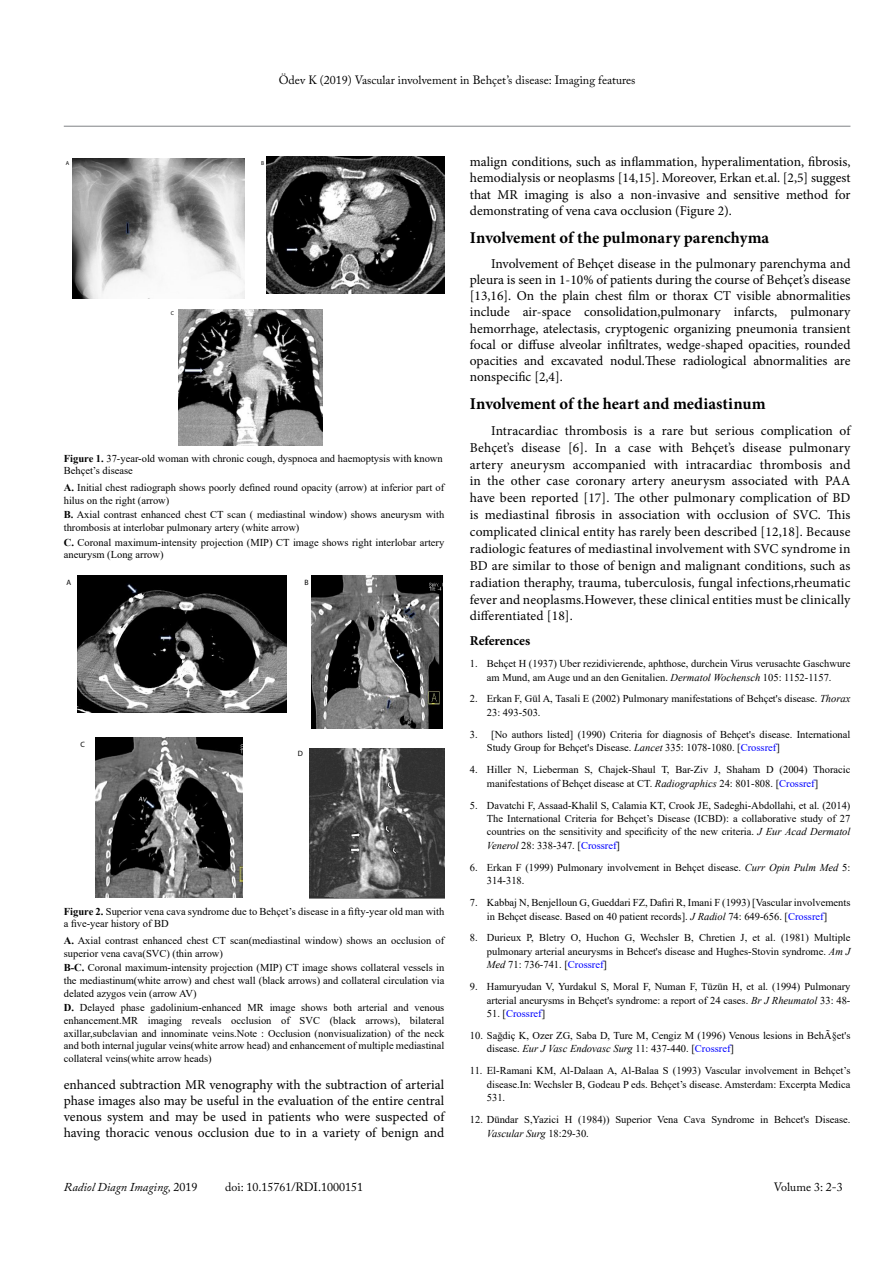
<style>
.page{position:relative;width:893px;height:1263px;background:#fff}
.page>*{position:absolute;margin:0;border:0;box-sizing:border-box;transform-origin:0 0}
.t1{font:700 16.5px "Minion Pro";letter-spacing:-.005em;color:#000}
.t2{font:13.5px/16.2px "Minion Pro";color:#000;text-align:justify}
.t3{font:700 13.5px "Minion Pro";letter-spacing:-.005em;color:#000}
.t4{font:12px "Adobe Caslon Pro";color:#000}
.t5{font:italic 12px "Adobe Caslon Pro";color:#000}
.t6{font:10.5px/13.5px "Times New Roman";color:#000}
.t7{font:10.5px "Times New Roman";color:#00f}
.t8{font:7.65px "Myriad Pro";color:#000}
.t9{font:5.7px "Myriad Pro";color:#000}
.s1{font-weight:700}
.s2{font-style:italic}
.s3{color:#00f}
.s4{color:#000}
.s5{font-style:normal}
</style>
<div class="page">
<hr style="left:64px;top:126px;width:786px;height:1px;background:#808285">
<img style="left:73px;top:159px;width:171px;height:140px">
<img style="left:266px;top:156px;width:178px;height:138px">
<img style="left:178px;top:309px;width:144px;height:137px">
<img style="left:77px;top:576px;width:209px;height:136px">
<img style="left:312px;top:575px;width:131px;height:154px">
<img style="left:96px;top:738px;width:146px;height:159px">
<img style="left:309px;top:748px;width:135px;height:151px">
<p class="t4" style="left:279px;top:73px;width:358px">Ödev K (2019) Vascular involvement in Behçet’s disease: Imaging features</p>
<p class="t9" style="left:66px;top:160px;width:5px">A</p>
<p class="t9" style="left:261px;top:160px;width:5px">B</p>
<p class="t9" style="left:171px;top:310px;width:5px">C</p>
<p class="t6" style="left:64px;top:451px;width:381px;line-height:12.6px"><span class="s1">Figure 1.</span> 37-year-old woman with chronic cough, dyspnoea and haemoptysis with known<br>Behçet’s disease</p>
<p class="t6" style="left:64px;top:481px;width:382px;line-height:12.6px"><span class="s1">A.</span> Initial chest radiograph shows poorly defined round opacity (arrow) at inferior part of hilus on the right (arrow)</p>
<p class="t6" style="left:64px;top:508px;width:382px;line-height:12.6px"><span class="s1">B.</span> Axial contrast enhanced chest CT scan ( mediastinal window) shows aneurysm with thrombosis at interlobar pulmonary artery (white arrow)</p>
<p class="t6" style="left:64px;top:535px;width:382px;line-height:12.6px"><span class="s1">C.</span> Coronal maximum-intensity projection (MIP) CT image shows right interlobar artery aneurysm (Long arrow)</p>
<p class="t8" style="left:66px;top:578px;width:6px">A</p>
<p class="t8" style="left:304px;top:578px;width:6px">B</p>
<p class="t8" style="left:81px;top:739px;width:6px">C</p>
<p class="t8" style="left:298px;top:749px;width:7px">D</p>
<p class="t6" style="left:64px;top:904px;width:382px;line-height:12.6px"><span class="s1">Figure 2.</span> Superior vena cava syndrome due to Behçet’s disease in a fifty-year old man with a five-year history of BD</p>
<p class="t6" style="left:64px;top:934px;width:382px;line-height:12.6px"><span class="s1">A.</span> Axial contrast enhanced chest CT scan(mediastinal window) shows an occlusion of superior vena cava(SVC) (thin arrow)</p>
<p class="t6" style="left:64px;top:961px;width:382px;line-height:12.6px;text-align:justify"><span class="s1">B-C.</span> Coronal maximum-intensity projection (MIP) CT image shows collateral vessels in the mediastinum(white arrow) and chest wall (black arrows) and collateral circulation via delated azygos vein (arrow AV)</p>
<p class="t6" style="left:64px;top:1001px;width:382px;line-height:12.6px;text-align:justify"><span class="s1">D.</span> Delayed phase gadolinium-enhanced MR image shows both arterial and venous enhancement.MR imaging reveals occlusion of SVC (black arrows), bilateral axillar,subclavian and innominate veins.Note : Occlusion (nonvisualization) of the neck and both internal jugular veins(white arrow head) and enhancement of multiple mediastinal collateral veins(white arrow heads)</p>
<p class="t2" style="left:64px;top:1076px;width:382px">enhanced subtraction MR venography with the subtraction of arterial phase images also may be useful in the evaluation of the entire central venous system and may be used in patients who were suspected of having thoracic venous occlusion due to in a variety of benign and</p>
<p class="t2" style="left:470px;top:154px;width:382px">malign conditions, such as inflammation, hyperalimentation, fibrosis, hemodialysis or neoplasms [14,15]. Moreover, Erkan et.al. [2,5] suggest that MR imaging is also a non-invasive and sensitive method for demonstrating of vena cava occlusion (Figure 2).</p>
<h1 class="t1" style="left:470px;top:226px;width:301px">Involvement of the pulmonary parenchyma</h1>
<p class="t2" style="left:470px;top:255px;width:382px;text-indent:21px">Involvement of Behçet disease in the pulmonary parenchyma and pleura is seen in 1-10% of patients during the course of Behçet’s disease [13,16]. On the plain chest film or thorax CT visible abnormalities include air-space consolidation,pulmonary infarcts, pulmonary hemorrhage, atelectasis, cryptogenic organizing pneumonia transient focal or diffuse alveolar infiltrates, wedge-shaped opacities, rounded opacities and excavated nodul.These radiological abnormalities are nonspecific [2,4].</p>
<h1 class="t1" style="left:470px;top:392px;width:297px">Involvement of the heart and mediastinum</h1>
<p class="t2" style="left:470px;top:422px;width:382px;line-height:16.8px;text-indent:21px">Intracardiac thrombosis is a rare but serious complication of Behçet’s disease [6]. In a case with Behçet’s disease pulmonary artery aneurysm accompanied with intracardiac thrombosis and in the other case coronary artery aneurysm associated with PAA have been reported [17]. The other pulmonary complication of BD is mediastinal fibrosis in association with occlusion of SVC. This complicated clinical entity has rarely been described [12,18]. Because radiologic features of mediastinal involvement with SVC syndrome in BD are similar to those of benign and malignant conditions, such as radiation theraphy, trauma, tuberculosis, fungal infections,rheumatic fever and neoplasms.However, these clinical entities must be clinically differentiated [18].</p>
<p class="t3" style="left:470px;top:631px;width:62px">References</p>
<p class="t6" style="left:470px;top:656px;width:382px;text-align:center">1. Behçet H (1937) Uber rezidivierende, aphthose, durchein Virus verusachte Gaschwure am Mund, am Auge und an den Genitalien. <span class="s2">Dermatol Wochensch</span> 105: 1152-1157.</p>
<p class="t6" style="left:487px;top:692px;width:365px;text-indent:-17px">2. Erkan F, Gül A, Tasali E (2002) Pulmonary manifestations of Behçet's disease. <span class="s2">Thorax<br></span>23: 493-503.</p>
<p class="t6" style="left:487px;top:727px;width:365px;text-indent:-17px">3. [No authors listed] (1990) Criteria for diagnosis of Behçet's disease. International<br>Study Group for Behçet's Disease. <span class="s2">Lancet</span> 335: 1078-1080. [<span class="s3">Crossref</span>]</p>
<p class="t6" style="left:487px;top:762px;width:365px;text-indent:-17px">4. Hiller N, Lieberman S, Chajek-Shaul T, Bar-Ziv J, Shaham D (2004) Thoracic manifestations of Behçet disease at CT. <span class="s2">Radiographics</span> 24: 801-808. [<span class="s3">Crossref</span>]</p>
<p class="t6" style="left:487px;top:798px;width:365px;text-align:justify;text-indent:-17px">5. Davatchi F, Assaad-Khalil S, Calamia KT, Crook JE, Sadeghi-Abdollahi, et al. (2014)<br>The International Criteria for Behçet’s Disease (ICBD): a collaborative study of 27 countries on the sensitivity and specificity of the new criteria. <span class="s2">J Eur Acad Dermatol Venerol</span> 28: 338-347. [<span class="s3">Crossref</span>]</p>
<p class="t6" style="left:487px;top:860px;width:365px;text-indent:-17px">6. Erkan F (1999) Pulmonary involvement in Behçet disease. <span class="s2">Curr Opin Pulm Med</span> 5:<br>314-318.</p>
<p class="t6" style="left:470px;top:895px;width:382px;text-align:center">7. Kabbaj N, Benjelloun G, Gueddari FZ, Dafiri R, Imani F (1993) [Vascular involvements in Behçet disease. Based on 40 patient records]. <span class="s2">J Radiol</span> 74: 649-656. [<span class="s3">Crossref</span>]</p>
<p class="t6" style="left:487px;top:931px;width:365px;text-align:justify;text-indent:-17px">8. Durieux P, Bletry O, Huchon G, Wechsler B, Chretien J, et al. (1981) Multiple pulmonary arterial aneurysms in Behcet's disease and Hughes-Stovin syndrome. <span class="s2">Am J Med</span> 71: 736-741. [<span class="s3">Crossref</span>]</p>
<p class="t6" style="left:470px;top:980px;width:382px;text-align:right">9. Hamuryudan V, Yurdakul S, Moral F, Numan F, Tüzün H, et al. (1994) Pulmonary arterial aneurysms in Behçet's syndrome: a report of 24 cases. <span class="s2">Br J Rheumatol</span> 33: 48-</p>
<p class="t7" style="left:487px;top:1006px;width:60px"><span class="s4">51. [</span>Crossref<span class="s4">]</span></p>
<p class="t6" style="left:487px;top:1028px;width:365px;text-indent:-17px">10. Sağdiç K, Ozer ZG, Saba D, Ture M, Cengiz M (1996) Venous lesions in BehÃ§et's disease. <span class="s2">Eur J Vasc Endovasc Surg</span> 11: 437-440. [<span class="s3">Crossref</span>]</p>
<p class="t6" style="left:487px;top:1064px;width:365px;text-align:justify;text-indent:-17px">11. El-Ramani KM, Al-Dalaan A, Al-Balaa S (1993) Vascular involvement in Behçet’s disease.In: Wechsler B, Godeau P eds. Behçet’s disease. Amsterdam: Excerpta Medica 531.</p>
<p class="t6" style="left:487px;top:1112px;width:365px;text-indent:-17px">12. Dündar S,Yazici H (1984)) Superior Vena Cava Syndrome in Behcet's Disease.<br><span class="s2">Vascular Surg</span> 18:29-30.</p>
<p class="t5" style="left:64px;top:1180px;width:135px">Radiol Diagn Imaging, <span class="s5">2019</span></p>
<p class="t4" style="left:225px;top:1180px;width:139px">doi: 10.15761/RDI.1000151</p>
<p class="t4" style="left:774px;top:1180px;width:71px">Volume 3: 2-3</p>
</div>
